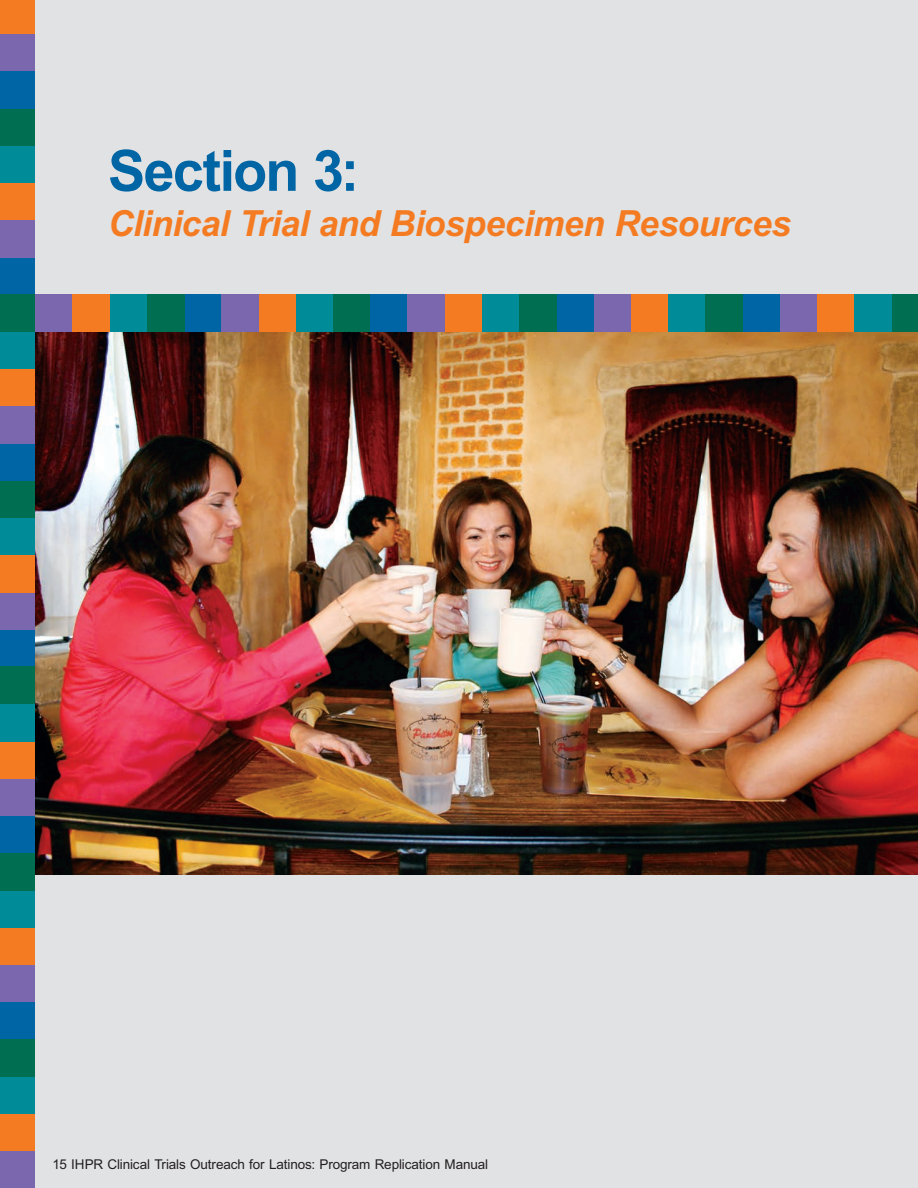
<style>
.page{position:relative;width:918px;height:1188px;background:#fff}
.page>*{position:absolute;margin:0;border:0;box-sizing:border-box;transform-origin:0 0}
.t1{font:700 57px "Arial";letter-spacing:-.03em;color:#0065a4}
.t2{font:italic 700 36px "Arial";letter-spacing:-.015em;color:#f47b21}
.t3{font:13.5px "Arial";letter-spacing:-.01em;color:#231f20}
</style>
<div class="page">
<div style="left:0;top:1002px;width:36px;height:37px;background:#0065a4"></div>
<div style="left:0;top:965px;width:36px;height:37px;background:#7a67ae"></div>
<div style="left:0;top:927px;width:36px;height:38px;background:#f47b21"></div>
<div style="left:0;top:890px;width:36px;height:37px;background:#008b98"></div>
<div style="left:0;top:853px;width:36px;height:37px;background:#006e51"></div>
<div style="left:0;top:257px;width:36px;height:37px;background:#0065a4"></div>
<div style="left:0;top:220px;width:36px;height:37px;background:#7a67ae"></div>
<div style="left:0;top:183px;width:36px;height:37px;background:#f47b21"></div>
<div style="left:0;top:145px;width:36px;height:38px;background:#008b98"></div>
<div style="left:0;top:108px;width:36px;height:37px;background:#006e51"></div>
<div style="left:0;top:629px;width:36px;height:38px;background:#0065a4"></div>
<div style="left:0;top:592px;width:36px;height:37px;background:#7a67ae"></div>
<div style="left:0;top:555px;width:36px;height:37px;background:#f47b21"></div>
<div style="left:0;top:518px;width:36px;height:37px;background:#008b98"></div>
<div style="left:0;top:481px;width:36px;height:37px;background:#006e51"></div>
<div style="left:0;top:1151px;width:36px;height:37px;background:#7a67ae"></div>
<div style="left:0;top:1114px;width:36px;height:37px;background:#f47b21"></div>
<div style="left:0;top:1076px;width:36px;height:38px;background:#008b98"></div>
<div style="left:0;top:1039px;width:36px;height:37px;background:#006e51"></div>
<div style="left:0;top:443px;width:36px;height:38px;background:#0065a4"></div>
<div style="left:0;top:406px;width:36px;height:37px;background:#7a67ae"></div>
<div style="left:0;top:369px;width:36px;height:37px;background:#f47b21"></div>
<div style="left:0;top:332px;width:36px;height:37px;background:#008b98"></div>
<div style="left:0;top:294px;width:36px;height:38px;background:#006e51"></div>
<div style="left:0;top:816px;width:36px;height:37px;background:#0065a4"></div>
<div style="left:0;top:778px;width:36px;height:38px;background:#7a67ae"></div>
<div style="left:0;top:741px;width:36px;height:37px;background:#f47b21"></div>
<div style="left:0;top:704px;width:36px;height:37px;background:#008b98"></div>
<div style="left:0;top:667px;width:36px;height:37px;background:#006e51"></div>
<div style="left:0;top:71px;width:36px;height:37px;background:#0065a4"></div>
<div style="left:0;top:34px;width:36px;height:37px;background:#7a67ae"></div>
<div style="left:0;top:0;width:36px;height:34px;background:#f47b21"></div>
<div style="left:36px;top:0;width:882px;height:1188px;background:#e1e2e4"></div>
<img style="left:36px;top:332px;width:882px;height:542px">
<div style="left:185px;top:294px;width:37px;height:38px;background:#0065a4"></div>
<div style="left:222px;top:294px;width:37px;height:38px;background:#7a67ae"></div>
<div style="left:259px;top:294px;width:37px;height:38px;background:#f47b21"></div>
<div style="left:296px;top:294px;width:37px;height:38px;background:#008b98"></div>
<div style="left:333px;top:294px;width:38px;height:38px;background:#006e51"></div>
<div style="left:557px;top:294px;width:37px;height:38px;background:#0065a4"></div>
<div style="left:594px;top:294px;width:37px;height:38px;background:#7a67ae"></div>
<div style="left:631px;top:294px;width:37px;height:38px;background:#f47b21"></div>
<div style="left:668px;top:294px;width:38px;height:38px;background:#008b98"></div>
<div style="left:706px;top:294px;width:37px;height:38px;background:#006e51"></div>
<div style="left:36px;top:294px;width:37px;height:38px;background:#7a67ae"></div>
<div style="left:73px;top:294px;width:37px;height:38px;background:#f47b21"></div>
<div style="left:110px;top:294px;width:37px;height:38px;background:#008b98"></div>
<div style="left:147px;top:294px;width:38px;height:38px;background:#006e51"></div>
<div style="left:743px;top:294px;width:37px;height:38px;background:#0065a4"></div>
<div style="left:780px;top:294px;width:37px;height:38px;background:#7a67ae"></div>
<div style="left:817px;top:294px;width:38px;height:38px;background:#f47b21"></div>
<div style="left:855px;top:294px;width:37px;height:38px;background:#008b98"></div>
<div style="left:892px;top:294px;width:26px;height:38px;background:#006e51"></div>
<div style="left:371px;top:294px;width:37px;height:38px;background:#0065a4"></div>
<div style="left:408px;top:294px;width:37px;height:38px;background:#7a67ae"></div>
<div style="left:445px;top:294px;width:37px;height:38px;background:#f47b21"></div>
<div style="left:482px;top:294px;width:38px;height:38px;background:#008b98"></div>
<div style="left:520px;top:294px;width:37px;height:38px;background:#006e51"></div>
<h1 class="t1" style="left:108px;top:139px;width:253px">Section 3:</h1>
<h2 class="t2" style="left:108px;top:203px;width:685px">Clinical Trial and Biospecimen Resources</h2>
<p class="t3" style="left:53px;top:1156px;width:437px">15 IHPR Clinical Trials Outreach for Latinos: Program Replication Manual</p>
</div>
